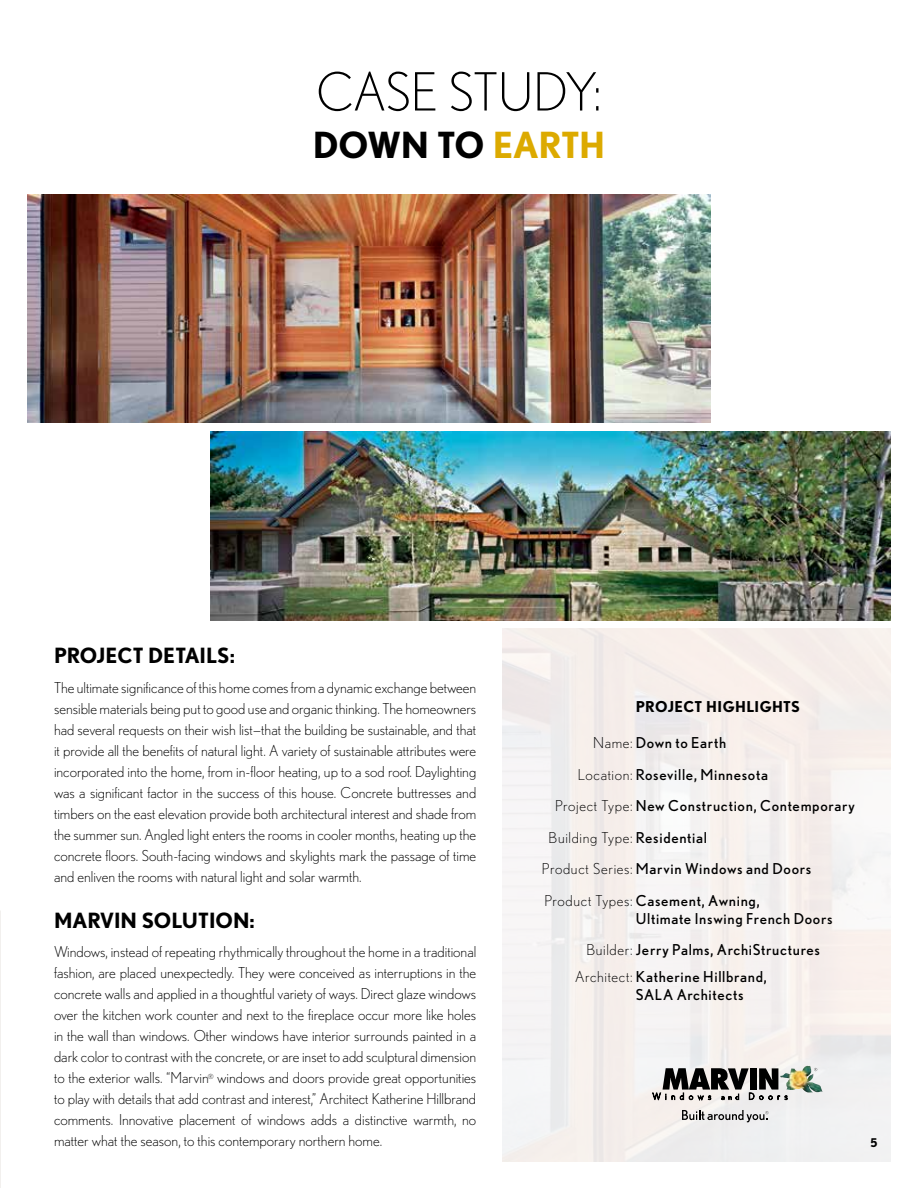
<style>
.page{position:relative;width:918px;height:1188px;background:#fff}
.page>*{position:absolute;margin:0;border:0;box-sizing:border-box;transform-origin:0 0}
.t1{font:300 52.5px "Nobel";letter-spacing:-.01em;color:#000}
.t2{font:700 36px "Nobel";letter-spacing:-.02em;color:#000}
.t3{font:700 21px "Nobel";color:#000}
.t4{font:300 15px/21px "Nobel";color:#000;text-align:justify}
.t5{font:15px/27px "Nobel";letter-spacing:.045em;color:#000}
.t6{font:300 15px "Nobel";letter-spacing:.04em;color:#000}
.t7{font:700 15px "Nobel";letter-spacing:.025em;color:#000}
.t8{font:700 12px "Nobel";color:#000}
.s1{color:#dcaa00}
.s2{font-weight:300}
.s3{font-weight:400}
</style>
<div class="page">
<hr style="left:0;top:0;width:1px;height:215px;background:#cbc6bd">
<img style="left:211px;top:431px;width:680px;height:190px">
<img style="left:0;top:911px;width:1px;height:277px">
<img style="left:27px;top:195px;width:683px;height:228px">
<svg style="left:652px;top:1068px;width:136px;height:32px;background:#7c7a79"></svg>
<img style="left:780px;top:1066px;width:43px;height:26px">
<svg style="left:682px;top:1110px;width:87px;height:12px"></svg>
<h1 class="t1" style="left:316px;top:60px;width:287px">CASE STUDY:</h1>
<h2 class="t2" style="left:313px;top:123px;width:294px">DOWN TO <span class="s1">EARTH</span></h2>
<h3 class="t3" style="left:54px;top:643px;width:182px">PROJECT DETAILS:</h3>
<p class="t4" style="left:54px;top:677px;width:424px">The ultimate significance of this home comes from a dynamic exchange between sensible materials being put to good use and organic thinking. The homeowners had several requests on their wish list—that the building be sustainable, and that it provide all the benefits of natural light. A variety of sustainable attributes were incorporated into the home, from in-floor heating, up to a sod roof. Daylighting was a significant factor in the success of this house. Concrete buttresses and timbers on the east elevation provide both architectural interest and shade from the summer sun. Angled light enters the rooms in cooler months, heating up the concrete floors. South-facing windows and skylights mark the passage of time and enliven the rooms with natural light and solar warmth.</p>
<h3 class="t3" style="left:54px;top:908px;width:202px">MARVIN SOLUTION:</h3>
<p class="t4" style="left:54px;top:941px;width:424px">Windows, instead of repeating rhythmically throughout the home in a traditional fashion, are placed unexpectedly. They were conceived as interruptions in the concrete walls and applied in a thoughtful variety of ways. Direct glaze windows over the kitchen work counter and next to the fireplace occur more like holes in the wall than windows. Other windows have interior surrounds painted in a dark color to contrast with the concrete, or are inset to add sculptural dimension to the exterior walls. “Marvin<sup>®</sup> windows and doors provide great opportunities to play with details that add contrast and interest,” Architect Katherine Hillbrand comments. Innovative placement of windows adds a distinctive warmth, no matter what the season, to this contemporary northern home.</p>
<p class="t7" style="left:636px;top:698px;width:166px">PROJECT HIGHLIGHTS</p>
<p class="t5" style="left:593px;top:729px;width:135px"><span class="s2">Name:</span> Down to Earth</p>
<p class="t5" style="left:578px;top:761px;width:192px"><span class="s2">Location:</span> Roseville, Minnesota</p>
<p class="t5" style="left:555px;top:792px;width:301px"><span class="s2">Project Type:</span> New Construction, Contemporary</p>
<p class="t6" style="left:549px;top:828px;width:160px">Building Type: <span class="s3">Residential</span></p>
<p class="t5" style="left:542px;top:855px;width:271px"><span class="s2">Product Series:</span> Marvin Windows and Doors</p>
<p class="t5" style="left:544px;top:887px;width:217px"><span class="s2">Product Types:</span> Casement, Awning,</p>
<p class="t5" style="left:575px;top:936px;width:246px;text-indent:11px"><span class="s2">Builder:</span> Jerry Palms, ArchiStructures<br><span class="s2">Architect:</span> Katherine Hillbrand,</p>
<p class="t5" style="left:636px;top:905px;width:198px">Ultimate Inswing French Doors</p>
<p class="t5" style="left:636px;top:981px;width:109px">SALA Architects</p>
<p class="t8" style="left:870px;top:1136px;width:9px">5</p>
</div>
